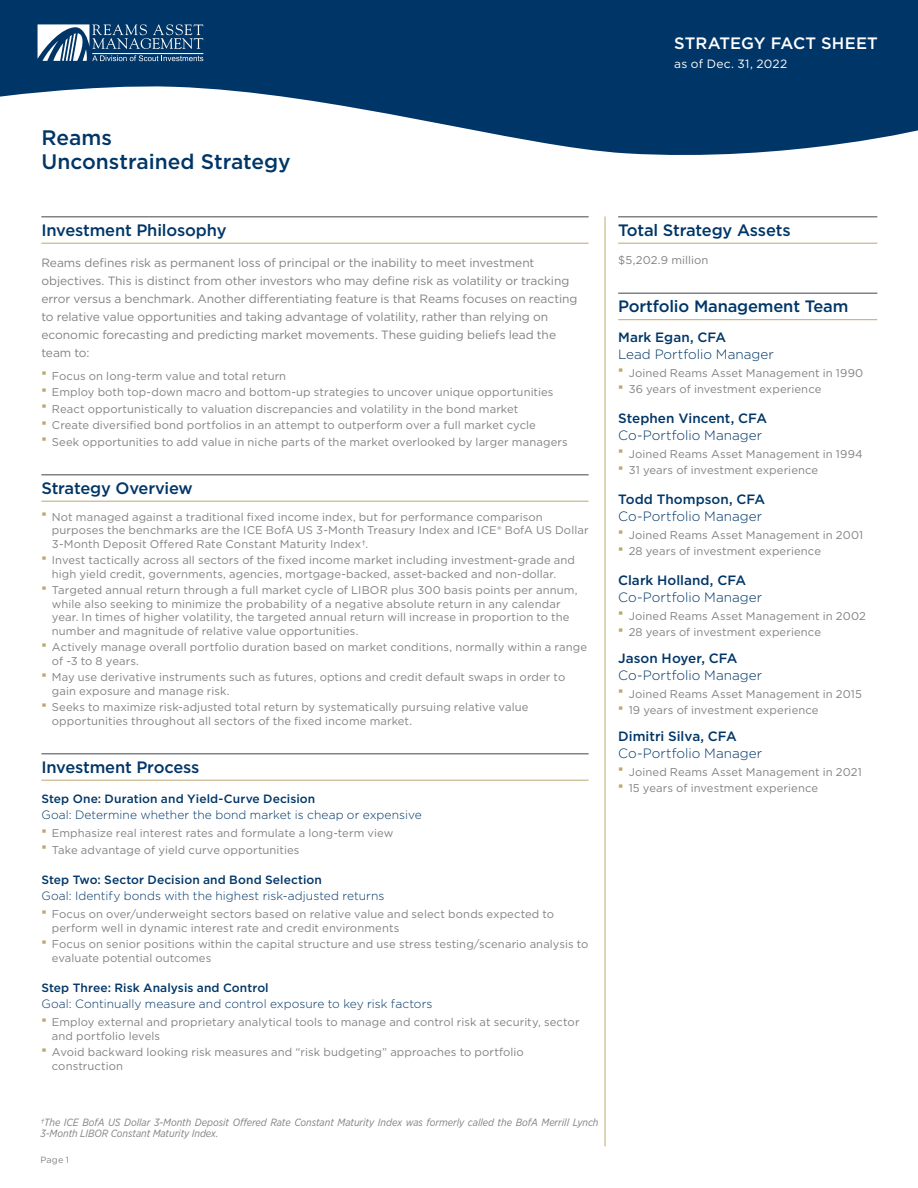
<style>
.page{position:relative;width:918px;height:1188px;background:#fff}
.page>*{position:absolute;margin:0;border:0;box-sizing:border-box;transform-origin:0 0}
.t1{font:500 21px/24px "Gotham";color:#003667}
.S__01__Blue_Heads{font:500 16.5px "Gotham";letter-spacing:-.01em;color:#003667}
.t2{font:500 16.5px "Gotham";color:#fff}
.S__01__Names_Subtitl{font:300 13.5px "Gotham";letter-spacing:.005em;color:#003667}
.S__01__Names_Title{font:500 13.5px "Gotham";letter-spacing:.005em;color:#003667}
.S__02__Body{font:12px/18px "Gotham";letter-spacing:-.005em;color:#808285}
.S__01__Names_Subtitl-2{font:300 12px "Gotham";letter-spacing:.005em;color:#003667}
.S__01__Names_Title-2{font:500 12px "Gotham";letter-spacing:.01em;color:#003667}
.t3{font:12px "Gotham";letter-spacing:.02em;color:#fff}
.S__02__Body-2{font:11.25px/13.5px "Gotham";letter-spacing:.01em;color:#808285}
.S__Footnote{font:italic 10.5px/10.5px "Gotham Narrow";letter-spacing:-.005em;color:#808285}
.t4{font:9px "Gotham";color:#808285}
.s1{font-family:"Franklin Gothic";font-size:15px;color:#bba874}
</style>
<div class="page">
<svg style="left:1px;top:1px;width:917px;height:154px;fill:#003667"></svg>
<svg style="left:38px;top:24px;width:165px;height:37px"></svg>
<hr style="left:92px;top:54px;width:111px;height:1px;background:#fff">
<hr style="left:618px;top:216px;width:259px;height:2px;background:#808285">
<hr style="left:618px;top:243px;width:259px;height:1px;background:#bba874">
<hr style="left:618px;top:292px;width:259px;height:2px;background:#808285">
<hr style="left:618px;top:319px;width:259px;height:1px;background:#bba874">
<hr style="left:41px;top:216px;width:548px;height:2px;background:#808285">
<hr style="left:41px;top:243px;width:548px;height:1px;background:#bba874">
<hr style="left:41px;top:474px;width:548px;height:2px;background:#808285">
<hr style="left:41px;top:501px;width:548px;height:1px;background:#bba874">
<hr style="left:41px;top:753px;width:548px;height:1px;background:#808285">
<hr style="left:41px;top:780px;width:548px;height:1px;background:#bba874">
<hr style="left:605px;top:216px;width:1px;height:930px;background:#bba874">
<h2 class="t2" style="left:674px;top:32px;width:205px">STRATEGY FACT SHEET</h2>
<p class="t3" style="left:674px;top:56px;width:115px">as of Dec. 31, 2022</p>
<p class="t1" style="left:41px;top:126px;width:251px">Reams<br>Unconstrained Strategy</p>
<p class="S__01__Blue_Heads" style="left:41px;top:219px;width:187px">Investment Philosophy</p>
<p class="S__02__Body" style="left:41px;top:253px;width:538px">Reams defines risk as permanent loss of principal or the inability to meet investment objectives. This is distinct from other investors who may define risk as volatility or tracking error versus a benchmark. Another differentiating feature is that Reams focuses on reacting to relative value opportunities and taking advantage of volatility, rather than relying on economic forecasting and predicting market movements. These guiding beliefs lead the team to:</p>
<p class="S__02__Body-2" style="left:41px;top:369px;width:246px"><span class="s1">▪</span> Focus on long-term value and total return</p>
<p class="S__02__Body-2" style="left:41px;top:385px;width:514px"><span class="s1">▪</span> Employ both top-down macro and bottom-up strategies to uncover unique opportunities</p>
<p class="S__02__Body-2" style="left:41px;top:402px;width:479px"><span class="s1">▪</span> React opportunistically to valuation discrepancies and volatility in the bond market</p>
<p class="S__02__Body-2" style="left:41px;top:418px;width:496px"><span class="s1">▪</span> Create diversified bond portfolios in an attempt to outperform over a full market cycle</p>
<p class="S__02__Body-2" style="left:41px;top:435px;width:528px"><span class="s1">▪</span> Seek opportunities to add value in niche parts of the market overlooked by larger managers</p>
<p class="S__01__Blue_Heads" style="left:41px;top:477px;width:153px">Strategy Overview</p>
<p class="S__02__Body-2" style="left:52px;top:510px;width:538px;text-indent:-10px"><span class="s1">▪</span> Not managed against a traditional fixed income index, but for performance comparison purposes the benchmarks are the ICE BofA US 3-Month Treasury Index and ICE® BofA US Dollar<br>3-Month Deposit Offered Rate Constant Maturity Index†.</p>
<p class="S__02__Body-2" style="left:52px;top:553px;width:525px;text-indent:-10px"><span class="s1">▪</span> Invest tactically across all sectors of the fixed income market including investment-grade and high yield credit, governments, agencies, mortgage-backed, asset-backed and non-dollar.</p>
<p class="S__02__Body-2" style="left:52px;top:583px;width:527px;text-indent:-10px"><span class="s1">▪</span> Targeted annual return through a full market cycle of LIBOR plus 300 basis points per annum, while also seeking to minimize the probability of a negative absolute return in any calendar year. In times of higher volatility, the targeted annual return will increase in proportion to the number and magnitude of relative value opportunities.</p>
<p class="S__02__Body-2" style="left:52px;top:640px;width:537px;text-indent:-10px"><span class="s1">▪</span> Actively manage overall portfolio duration based on market conditions, normally within a range of -3 to 8 years.</p>
<p class="S__02__Body-2" style="left:52px;top:670px;width:515px;text-indent:-10px"><span class="s1">▪</span> May use derivative instruments such as futures, options and credit default swaps in order to gain exposure and manage risk.</p>
<p class="S__02__Body-2" style="left:52px;top:700px;width:478px;text-indent:-10px"><span class="s1">▪</span> Seeks to maximize risk-adjusted total return by systematically pursuing relative value opportunities throughout all sectors of the fixed income market.</p>
<p class="S__01__Blue_Heads" style="left:41px;top:756px;width:159px">Investment Process</p>
<p class="S__01__Names_Title-2" style="left:41px;top:790px;width:276px">Step One: Duration and Yield-Curve Decision</p>
<p class="S__01__Names_Subtitl-2" style="left:41px;top:808px;width:382px">Goal: Determine whether the bond market is cheap or expensive</p>
<p class="S__02__Body-2" style="left:41px;top:826px;width:354px"><span class="s1">▪</span> Emphasize real interest rates and formulate a long-term view</p>
<p class="S__02__Body-2" style="left:41px;top:843px;width:259px"><span class="s1">▪</span> Take advantage of yield curve opportunities</p>
<p class="S__01__Names_Title-2" style="left:41px;top:871px;width:282px">Step Two: Sector Decision and Bond Selection</p>
<p class="S__01__Names_Subtitl-2" style="left:41px;top:889px;width:345px">Goal: Identify bonds with the highest risk-adjusted returns</p>
<p class="S__02__Body-2" style="left:52px;top:907px;width:504px;text-indent:-10px"><span class="s1">▪</span> Focus on over/underweight sectors based on relative value and select bonds expected to perform well in dynamic interest rate and credit environments</p>
<p class="S__02__Body-2" style="left:52px;top:937px;width:538px;text-indent:-10px"><span class="s1">▪</span> Focus on senior positions within the capital structure and use stress testing/scenario analysis to evaluate potential outcomes</p>
<p class="S__01__Names_Title-2" style="left:41px;top:979px;width:229px">Step Three: Risk Analysis and Control</p>
<p class="S__01__Names_Subtitl-2" style="left:41px;top:997px;width:393px">Goal: Continually measure and control exposure to key risk factors</p>
<p class="S__02__Body-2" style="left:52px;top:1015px;width:529px;text-indent:-10px"><span class="s1">▪</span> Employ external and proprietary analytical tools to manage and control risk at security, sector and portfolio levels</p>
<p class="S__02__Body-2" style="left:52px;top:1045px;width:473px;text-indent:-10px"><span class="s1">▪</span> Avoid backward looking risk measures and “risk budgeting” approaches to portfolio construction</p>
<p class="S__Footnote" style="left:40px;top:1117px;width:560px">†The ICE BofA US Dollar 3-Month Deposit Offered Rate Constant Maturity Index was formerly called the BofA Merrill Lynch<br>3-Month LIBOR Constant Maturity Index.</p>
<p class="t4" style="left:40px;top:1154px;width:30px">Page 1</p>
<p class="S__01__Blue_Heads" style="left:618px;top:219px;width:174px">Total Strategy Assets</p>
<p class="S__02__Body-2" style="left:618px;top:253px;width:92px">$5,202.9 million</p>
<p class="S__01__Blue_Heads" style="left:618px;top:295px;width:232px">Portfolio Management Team</p>
<p class="S__01__Names_Title" style="left:618px;top:328px;width:110px">Mark Egan, CFA</p>
<p class="S__01__Names_Subtitl" style="left:618px;top:346px;width:157px">Lead Portfolio Manager</p>
<p class="S__02__Body-2" style="left:618px;top:366px;width:247px"><span class="s1">▪</span> Joined Reams Asset Management in 1990</p>
<p class="S__02__Body-2" style="left:618px;top:382px;width:205px"><span class="s1">▪</span> 36 years of investment experience</p>
<p class="S__01__Names_Title" style="left:618px;top:409px;width:150px">Stephen Vincent, CFA</p>
<p class="S__01__Names_Subtitl" style="left:618px;top:427px;width:146px">Co-Portfolio Manager</p>
<p class="S__02__Body-2" style="left:618px;top:447px;width:246px"><span class="s1">▪</span> Joined Reams Asset Management in 1994</p>
<p class="S__02__Body-2" style="left:618px;top:463px;width:202px"><span class="s1">▪</span> 31 years of investment experience</p>
<p class="S__01__Names_Title" style="left:618px;top:490px;width:149px">Todd Thompson, CFA</p>
<p class="S__01__Names_Subtitl" style="left:618px;top:508px;width:146px">Co-Portfolio Manager</p>
<p class="S__02__Body-2" style="left:618px;top:528px;width:247px"><span class="s1">▪</span> Joined Reams Asset Management in 2001</p>
<p class="S__02__Body-2" style="left:618px;top:544px;width:204px"><span class="s1">▪</span> 28 years of investment experience</p>
<p class="S__01__Names_Title" style="left:618px;top:571px;width:129px">Clark Holland, CFA</p>
<p class="S__01__Names_Subtitl" style="left:618px;top:589px;width:146px">Co-Portfolio Manager</p>
<p class="S__02__Body-2" style="left:618px;top:609px;width:249px"><span class="s1">▪</span> Joined Reams Asset Management in 2002</p>
<p class="S__02__Body-2" style="left:618px;top:625px;width:204px"><span class="s1">▪</span> 28 years of investment experience</p>
<p class="S__01__Names_Title" style="left:618px;top:649px;width:121px">Jason Hoyer, CFA</p>
<p class="S__01__Names_Subtitl" style="left:618px;top:667px;width:146px">Co-Portfolio Manager</p>
<p class="S__02__Body-2" style="left:618px;top:687px;width:245px"><span class="s1">▪</span> Joined Reams Asset Management in 2015</p>
<p class="S__02__Body-2" style="left:618px;top:703px;width:202px"><span class="s1">▪</span> 19 years of investment experience</p>
<p class="S__01__Names_Title" style="left:618px;top:727px;width:120px">Dimitri Silva, CFA</p>
<p class="S__01__Names_Subtitl" style="left:618px;top:745px;width:146px">Co-Portfolio Manager</p>
<p class="S__02__Body-2" style="left:618px;top:765px;width:245px"><span class="s1">▪</span> Joined Reams Asset Management in 2021</p>
<p class="S__02__Body-2" style="left:618px;top:781px;width:201px"><span class="s1">▪</span> 15 years of investment experience</p>
</div>
